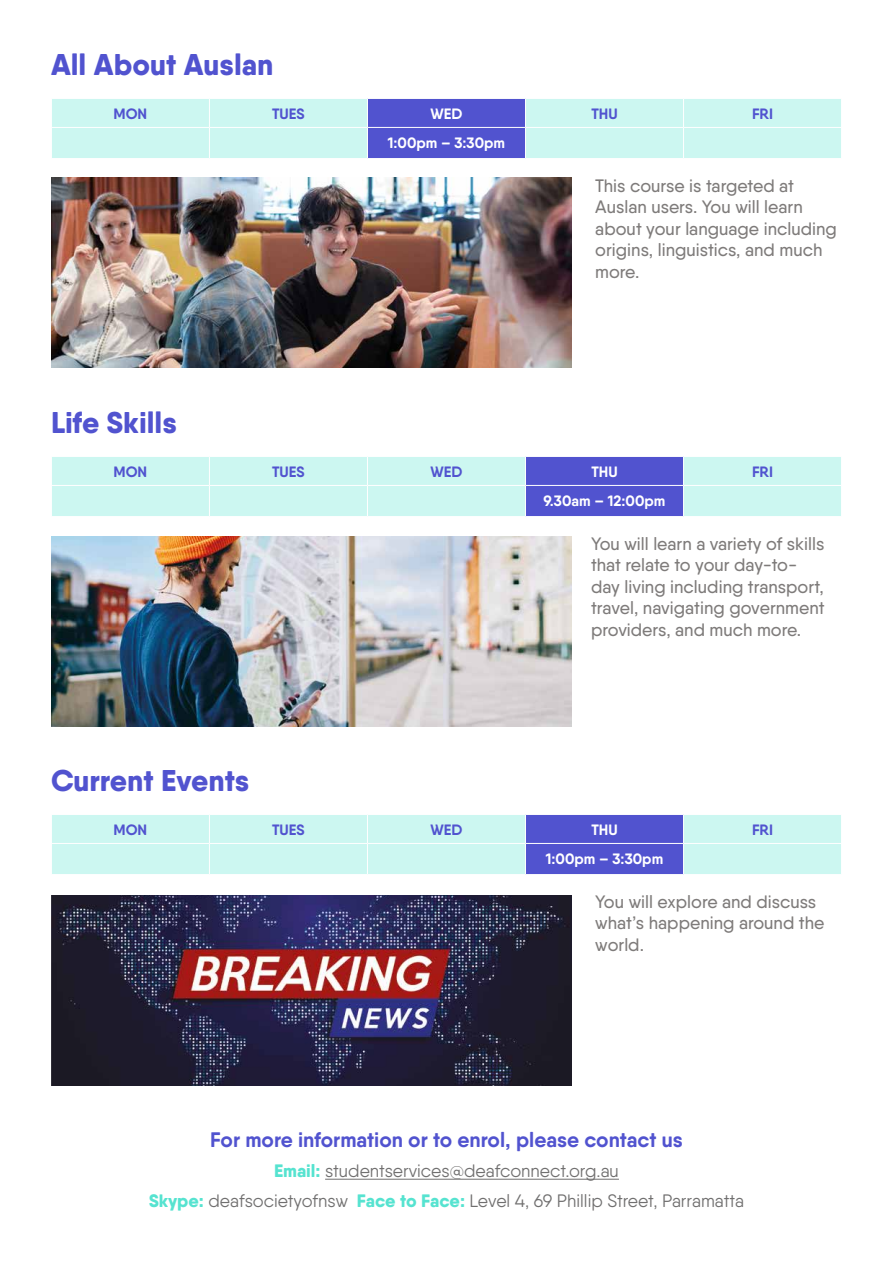
<style>
.page{position:relative;width:893px;height:1263px;background:#fff}
.page>*{position:absolute;margin:0;border:0;box-sizing:border-box;transform-origin:0 0}
.t1{font:800 30px "Qanelas Soft";color:#5153cf}
.t2{font:700 21px "Qanelas Soft";color:#5153cf}
.t3{font:500 18px/21.6px "Qanelas Soft";color:#7e7b7a}
.t4{font:18px/29.5px "Qanelas Soft";color:#706f6f;text-align:center}
.t5{font:700 15px "Qanelas Soft";color:#fff}
.t6{font:700 15px "Qanelas Soft";color:#5153cf}
.s1{font-weight:800;color:#56e3d0}
</style>
<div class="page">
<hr style="left:325px;top:1179px;width:294px;height:1px;background:#706f6f">
<div style="left:52px;top:99px;width:789px;height:59px;background:#ccf7f1"></div>
<svg style="left:209px;top:99px;width:1px;height:28px"></svg>
<div style="left:367px;top:98px;width:159px;height:60px;background:#5153cf"></div>
<svg style="left:683px;top:99px;width:1px;height:28px"></svg>
<hr style="left:51px;top:127px;width:158px;height:1px;background:#fff">
<hr style="left:209px;top:127px;width:158px;height:1px;background:#fff">
<hr style="left:209px;top:128px;width:1px;height:30px;background:#fff">
<hr style="left:367px;top:127px;width:158px;height:1px;background:#fff">
<hr style="left:367px;top:128px;width:1px;height:30px;background:#fff">
<hr style="left:525px;top:127px;width:158px;height:1px;background:#fff">
<hr style="left:525px;top:128px;width:1px;height:30px;background:#fff">
<hr style="left:683px;top:127px;width:159px;height:1px;background:#fff">
<hr style="left:683px;top:128px;width:1px;height:30px;background:#fff">
<div style="left:52px;top:457px;width:789px;height:59px;background:#ccf7f1"></div>
<svg style="left:209px;top:457px;width:1px;height:28px"></svg>
<svg style="left:367px;top:457px;width:1px;height:28px"></svg>
<div style="left:525px;top:456px;width:159px;height:60px;background:#5153cf"></div>
<hr style="left:51px;top:485px;width:158px;height:1px;background:#fff">
<hr style="left:209px;top:485px;width:158px;height:1px;background:#fff">
<hr style="left:209px;top:486px;width:1px;height:30px;background:#fff">
<hr style="left:367px;top:485px;width:158px;height:1px;background:#fff">
<hr style="left:367px;top:486px;width:1px;height:30px;background:#fff">
<hr style="left:525px;top:485px;width:158px;height:1px;background:#fff">
<hr style="left:525px;top:486px;width:1px;height:30px;background:#fff">
<hr style="left:683px;top:485px;width:159px;height:1px;background:#fff">
<hr style="left:683px;top:486px;width:1px;height:30px;background:#fff">
<div style="left:52px;top:815px;width:789px;height:59px;background:#ccf7f1"></div>
<svg style="left:209px;top:815px;width:1px;height:28px"></svg>
<svg style="left:367px;top:815px;width:1px;height:28px"></svg>
<div style="left:525px;top:814px;width:159px;height:60px;background:#5153cf"></div>
<hr style="left:51px;top:843px;width:158px;height:1px;background:#fff">
<hr style="left:209px;top:843px;width:158px;height:1px;background:#fff">
<hr style="left:209px;top:844px;width:1px;height:30px;background:#fff">
<hr style="left:367px;top:843px;width:158px;height:1px;background:#fff">
<hr style="left:367px;top:844px;width:1px;height:30px;background:#fff">
<hr style="left:525px;top:843px;width:158px;height:1px;background:#fff">
<hr style="left:525px;top:844px;width:1px;height:30px;background:#fff">
<hr style="left:683px;top:843px;width:159px;height:1px;background:#fff">
<hr style="left:683px;top:844px;width:1px;height:30px;background:#fff">
<img style="left:51px;top:536px;width:520px;height:191px">
<img style="left:51px;top:895px;width:520px;height:190px">
<img style="left:51px;top:178px;width:520px;height:190px">
<h1 class="t1" style="left:51px;top:45px;width:224px">All About Auslan</h1>
<p class="t6" style="left:114px;top:104px;width:35px">MON</p>
<p class="t6" style="left:272px;top:104px;width:34px">TUES</p>
<p class="t5" style="left:430px;top:104px;width:34px">WED</p>
<p class="t6" style="left:591px;top:104px;width:28px">THU</p>
<p class="t6" style="left:752px;top:104px;width:23px">FRI</p>
<p class="t5" style="left:388px;top:133px;width:119px">1:00pm – 3:30pm</p>
<p class="t3" style="left:595px;top:174px;width:243px">This course is targeted at<br>Auslan users. You will learn about your language including origins, linguistics, and much more.</p>
<h1 class="t1" style="left:51px;top:403px;width:127px">Life Skills</h1>
<p class="t6" style="left:114px;top:462px;width:35px">MON</p>
<p class="t6" style="left:272px;top:462px;width:34px">TUES</p>
<p class="t6" style="left:430px;top:462px;width:34px">WED</p>
<p class="t5" style="left:591px;top:462px;width:28px">THU</p>
<p class="t6" style="left:752px;top:462px;width:23px">FRI</p>
<p class="t5" style="left:544px;top:491px;width:123px">9.30am – 12:00pm</p>
<p class="t3" style="left:591px;top:532px;width:235px">You will learn a variety of skills that relate to your day-to&shy;day living including transport, travel, navigating government providers, and much more.</p>
<h1 class="t1" style="left:51px;top:761px;width:200px">Current Events</h1>
<p class="t6" style="left:114px;top:820px;width:35px">MON</p>
<p class="t6" style="left:272px;top:820px;width:34px">TUES</p>
<p class="t6" style="left:430px;top:820px;width:34px">WED</p>
<p class="t5" style="left:591px;top:820px;width:28px">THU</p>
<p class="t6" style="left:752px;top:820px;width:23px">FRI</p>
<p class="t5" style="left:546px;top:849px;width:119px">1:00pm – 3:30pm</p>
<p class="t3" style="left:595px;top:890px;width:231px">You will explore and discuss what’s happening around the world.</p>
<p class="t2" style="left:210px;top:1126px;width:474px">For more information or to enrol, please contact us</p>
<p class="t4" style="left:149px;top:1156px;width:596px"><span class="s1">Email:</span> studentservices@deafconnect.org.au<br><span class="s1">Skype:</span> deafsocietyofnsw <span class="s1">Face to Face:</span> Level 4, 69 Phillip Street, Parramatta</p>
</div>
